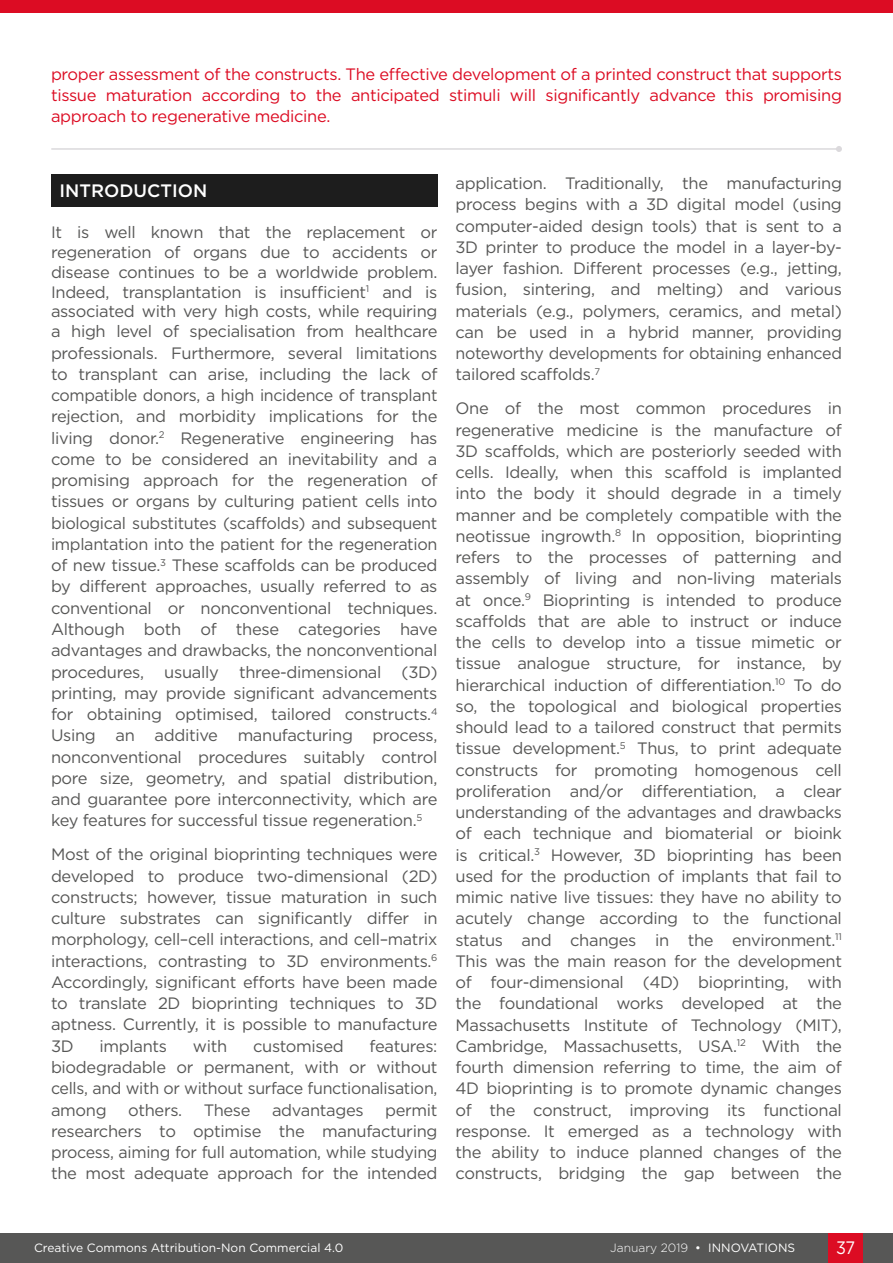
<style>
.page{position:relative;width:893px;height:1263px;background:#fff}
.page>*{position:absolute;margin:0;border:0;box-sizing:border-box;transform-origin:0 0}
.H1__Heading_1{font:500 18px "Gotham";color:#fff}
.t1{font:18px "Gotham";color:#fff;scale:.9 1}
.Body_Text{font:16.5px/21.3px "Gotham";letter-spacing:-.02em;color:#575756;text-align:justify}
.t2{font:16.5px/21px "Gotham";letter-spacing:-.02em;color:#dc0c23;text-align:justify}
.t3{font:12px "Gotham";color:#fff}
.s1{font-weight:300}
</style>
<div class="page">
<div style="left:0;top:1233px;width:893px;height:30px;background:#575756"></div>
<div style="left:829px;top:1233px;width:34px;height:30px;background:#dc0c23"></div>
<div style="left:51px;top:174px;width:386px;height:33px;background:#1d1d1d"></div>
<div style="left:0;top:0;width:893px;height:13px;background:#dc0c23"></div>
<hr style="left:52px;top:148px;width:787px;height:2px;background:#dbd9dc">
<svg style="left:836px;top:146px;width:6px;height:6px"></svg>
<p class="t2" style="left:51px;top:63px;width:792px">proper assessment of the constructs. The effective development of a printed construct that supports tissue maturation according to the anticipated stimuli will significantly advance this promising approach to regenerative medicine.</p>
<p class="H1__Heading_1" style="left:60px;top:179px;width:149px">INTRODUCTION</p>
<p class="Body_Text" style="left:51px;top:222px;width:388px;line-height:19.8px">It is well known that the replacement or regeneration of organs due to accidents or disease continues to be a worldwide problem.<br>Indeed, transplantation is insufficient<sup>1</sup> and is associated with very high costs, while requiring a high level of specialisation from healthcare</p>
<p class="Body_Text" style="left:51px;top:342px;width:388px">professionals. Furthermore, several limitations to transplant can arise, including the lack of compatible donors, a high incidence of transplant rejection, and morbidity implications for the living donor.<sup>2</sup> Regenerative engineering has come to be considered an inevitability and a promising approach for the regeneration of tissues or organs by culturing patient cells into biological substitutes (scaffolds) and subsequent implantation into the patient for the regeneration of new tissue.<sup>3</sup> These scaffolds can be produced by different approaches, usually referred to as conventional or nonconventional techniques.<br>Although both of these categories have advantages and drawbacks, the nonconventional procedures, usually three-dimensional (3D) printing, may provide significant advancements for obtaining optimised, tailored constructs.<sup>4<br></sup>Using an additive manufacturing process, nonconventional procedures suitably control pore size, geometry, and spatial distribution, and guarantee pore interconnectivity, which are key features for successful tissue regeneration.<sup>5</sup></p>
<p class="Body_Text" style="left:51px;top:843px;width:388px">Most of the original bioprinting techniques were developed to produce two-dimensional (2D) constructs; however, tissue maturation in such culture substrates can significantly differ in morphology, cell–cell interactions, and cell–matrix interactions, contrasting to 3D environments.<sup>6<br></sup>Accordingly, significant efforts have been made to translate 2D bioprinting techniques to 3D aptness. Currently, it is possible to manufacture 3D</p>
<p class="Body_Text" style="left:51px;top:1035px;width:388px;text-indent:319px">features: biodegradable or permanent, with or without cells, and with or without surface functionalisation, among</p>
<p class="Body_Text" style="left:100px;top:1035px;width:69px">implants</p>
<p class="Body_Text" style="left:193px;top:1035px;width:36px">with</p>
<p class="Body_Text" style="left:253px;top:1035px;width:92px">customised</p>
<p class="Body_Text" style="left:128px;top:1099px;width:56px">others.</p>
<p class="Body_Text" style="left:204px;top:1099px;width:48px">These</p>
<p class="Body_Text" style="left:272px;top:1099px;width:93px">advantages</p>
<p class="Body_Text" style="left:51px;top:1099px;width:388px;text-indent:334px">permit researchers to optimise the manufacturing process, aiming for full automation, while studying the most adequate approach for the intended</p>
<p class="Body_Text" style="left:455px;top:172px;width:388px">application. Traditionally, the manufacturing process begins with a 3D digital model (using computer-aided design tools) that is sent to a 3D printer to produce the model in a layer-by&shy;layer fashion. Different processes (e.g., jetting, fusion, sintering, and melting) and various materials (e.g., polymers, ceramics, and metal) can be used in a hybrid manner, providing noteworthy developments for obtaining enhanced tailored scaffolds.<sup>7</sup></p>
<p class="Body_Text" style="left:455px;top:398px;width:388px">One of the most common procedures in regenerative medicine is the manufacture of 3D scaffolds, which are posteriorly seeded with cells. Ideally, when this scaffold is implanted into the body it should degrade in a timely manner and be completely compatible with the neotissue ingrowth.<sup>8</sup> In opposition, bioprinting refers to the processes of patterning and assembly of living and non-living materials at once.<sup>9</sup> Bioprinting is intended to produce scaffolds that are able to instruct or induce the cells to develop into a tissue mimetic or tissue analogue structure, for instance, by hierarchical induction of differentiation.<sup>10</sup> To do so, the topological and biological properties should lead to a tailored construct that permits tissue development.<sup>5</sup> Thus, to print adequate constructs for promoting homogenous cell proliferation and/or differentiation, a clear understanding of the advantages and drawbacks of each technique and biomaterial or bioink is critical.<sup>3</sup> However, 3D bioprinting has been used for the production of implants that fail to mimic native live tissues: they have no ability to acutely change according to the functional status and changes in the environment.<sup>11<br></sup>This was the main reason for the development of four-dimensional (4D) bioprinting, with the foundational works developed at the Massachusetts Institute of Technology (MIT), Cambridge, Massachusetts, USA.<sup>12</sup> With the fourth dimension referring to time, the aim of 4D bioprinting is to promote dynamic changes of the construct, improving its functional response. It emerged as a technology with the ability to induce planned changes of the constructs, bridging the gap between the</p>
<p class="t3" style="left:34px;top:1240px;width:311px">Creative Commons Attribution-Non Commercial 4.0</p>
<p class="t3" style="left:610px;top:1240px;width:186px"><span class="s1">January 2019</span> • INNOVATIONS</p>
<p class="t1" style="left:836px;top:1236px;width:22px">37</p>
</div>
